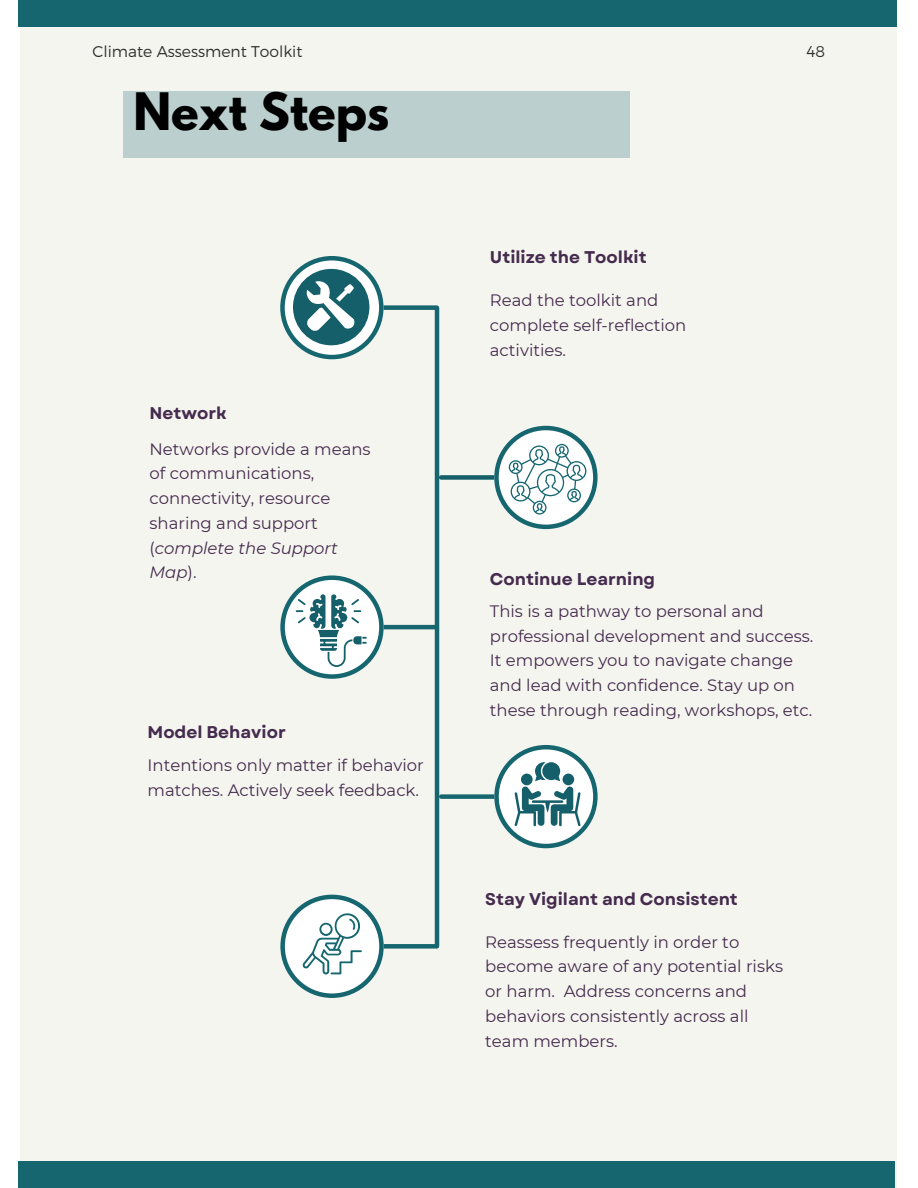
<style>
.page{position:relative;width:918px;height:1188px;background:#fff}
.page>*{position:absolute;margin:0;border:0;box-sizing:border-box;transform-origin:0 0}
.t1{font:700 45.75px "League Spartan";color:#000}
.t2{font:700 16.95px "Garet";color:#452b4e}
.t3{font:16.5px/24.8px "Montserrat";color:#452b4e}
.t4{font:300 15.6px "Montserrat";color:#303030}
.s1{font-style:italic}
</style>
<div class="page">
<div style="left:20px;top:0;width:877px;height:1188px;background:#f5f5ef"></div>
<div style="left:123px;top:92px;width:506px;height:66px;background:#bbcfce"></div>
<div style="left:18px;top:1161px;width:877px;height:27px;background:#166670"></div>
<div style="left:18px;top:0;width:879px;height:27px;background:#166670"></div>
<div style="left:376px;top:305px;width:61px;height:5px;background:#166670"></div>
<hr style="left:376px;top:625px;width:61px;height:4px;background:#166670">
<div style="left:376px;top:944px;width:61px;height:5px;background:#166670"></div>
<div style="left:441px;top:475px;width:61px;height:5px;background:#145f6a"></div>
<div style="left:441px;top:794px;width:61px;height:5px;background:#166670"></div>
<hr style="left:435px;top:308px;width:4px;height:638px;background:#166670">
<svg style="left:280px;top:256px;width:104px;height:103px"></svg>
<svg style="left:494px;top:426px;width:104px;height:103px"></svg>
<svg style="left:280px;top:575px;width:104px;height:104px"></svg>
<svg style="left:494px;top:745px;width:104px;height:103px"></svg>
<svg style="left:280px;top:895px;width:104px;height:103px"></svg>
<p class="t4" style="left:93px;top:41px;width:211px">Climate Assessment Toolkit</p>
<p class="t4" style="left:806px;top:41px;width:20px">48</p>
<p class="t1" style="left:133px;top:89px;width:257px">Next Steps</p>
<p class="t2" style="left:490px;top:245px;width:158px">Utilize the Toolkit</p>
<p class="t2" style="left:149px;top:401px;width:79px">Network</p>
<p class="t3" style="left:149px;top:436px;width:223px">Networks provide a means of communications, connectivity, resource sharing and support (<span class="s1">complete the Support<br>Map</span>).</p>
<p class="t2" style="left:148px;top:720px;width:140px">Model Behavior</p>
<p class="t3" style="left:148px;top:753px;width:278px">Intentions only matter if behavior matches. Actively seek feedback.</p>
<p class="t3" style="left:490px;top:288px;width:198px">Read the toolkit and complete self-reflection activities.</p>
<p class="t2" style="left:490px;top:567px;width:167px">Continue Learning</p>
<p class="t3" style="left:490px;top:599px;width:325px">This is a pathway to personal and professional development and success.<br>It empowers you to navigate change and lead with confidence. Stay up on these through reading, workshops, etc.</p>
<p class="t2" style="left:485px;top:886px;width:254px">Stay Vigilant and Consistent</p>
<p class="t3" style="left:485px;top:929px;width:299px">Reassess frequently in order to become aware of any potential risks or harm. Address concerns and behaviors consistently across all team members.</p>
</div>
